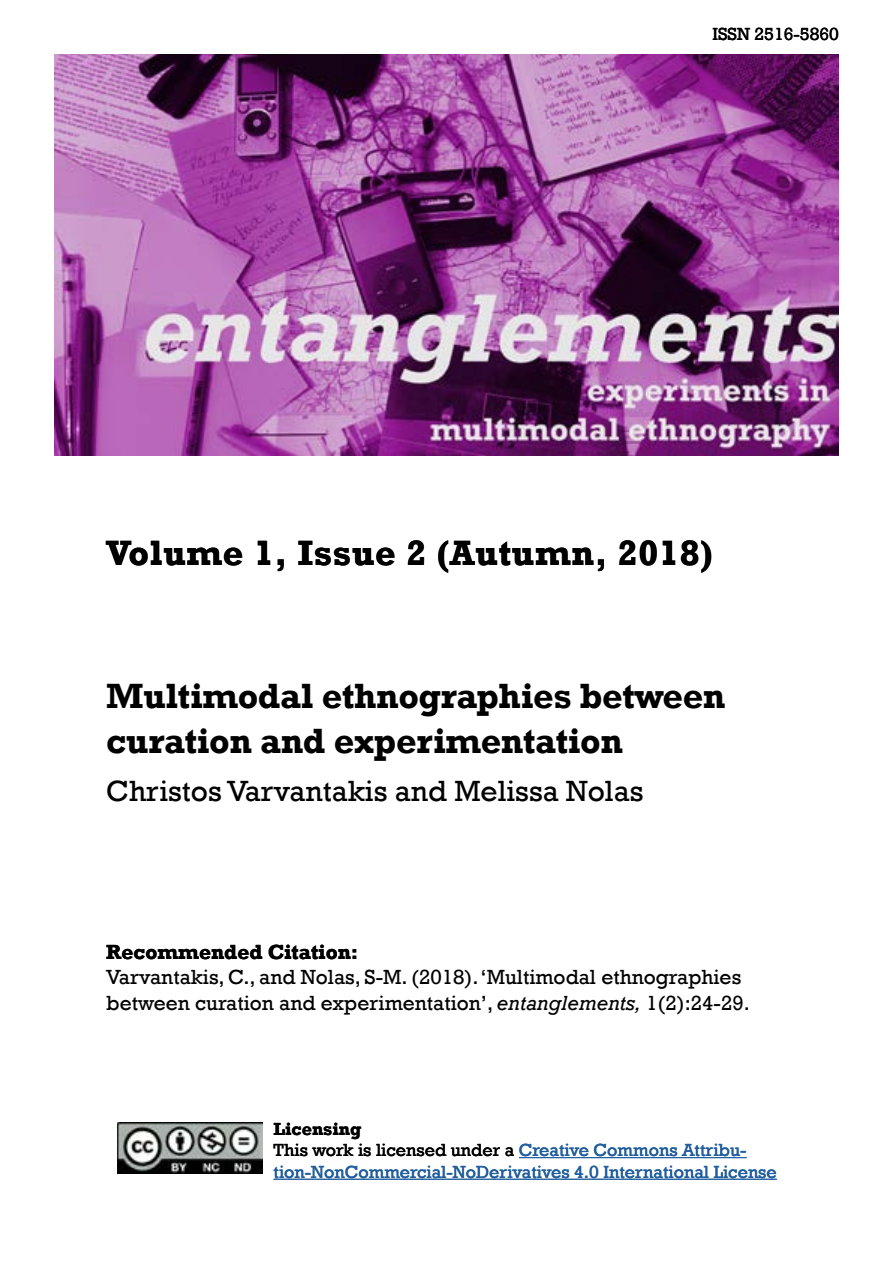
<style>
.page{position:relative;width:893px;height:1263px;background:#fff}
.page>*{position:absolute;margin:0;border:0;box-sizing:border-box;transform-origin:0 0}
.t1{font:700 36px/45px "Rockwell";letter-spacing:-.01em;color:#000}
.t2{font:700 36px "Rockwell";letter-spacing:.02em;color:#000}
.t3{font:30px "Rockwell";color:#000}
.t4{font:21px/25.2px "Rockwell";color:#000}
.t5{font:700 21px "Rockwell";color:#000}
.t6{font:18px/21.6px "Rockwell";color:#215e9e}
.t7{font:18px "Rockwell";color:#000}
.s1{font-style:italic}
.s2{font-weight:700;color:#000}
.s3{color:#000}
</style>
<div class="page">
<img style="left:54px;top:54px;width:785px;height:401px">
<img style="left:117px;top:1123px;width:145px;height:50px">
<hr style="left:519px;top:1157px;width:228px;height:1px;background:#215e9e">
<hr style="left:274px;top:1179px;width:503px;height:1px;background:#215e9e">
<p class="t7" style="left:712px;top:24px;width:128px">ISSN 2516-5860</p>
<h1 class="t2" style="left:106px;top:531px;width:608px">Volume 1, Issue 2 (Autumn, 2018)</h1>
<h1 class="t1" style="left:106px;top:673px;width:621px">Multimodal ethnographies between curation and experimentation</h1>
<h2 class="t3" style="left:106px;top:774px;width:539px">Christos Varvantakis and Melissa Nolas</h2>
<p class="t5" style="left:106px;top:939px;width:254px">Recommended Citation:</p>
<p class="t4" style="left:106px;top:965px;width:645px">Varvantakis, C., and Nolas, S-M. (2018). ‘Multimodal ethnographies between curation and experimentation’, <span class="s1">entanglements,</span> 1(2):24-29.</p>
<p class="t6" style="left:274px;top:1118px;width:505px"><span class="s2">Licensing<br></span><span class="s3">This work is licensed under a</span> Creative Commons Attribu&shy;tion-NonCommercial-NoDerivatives 4.0 International License</p>
</div>
